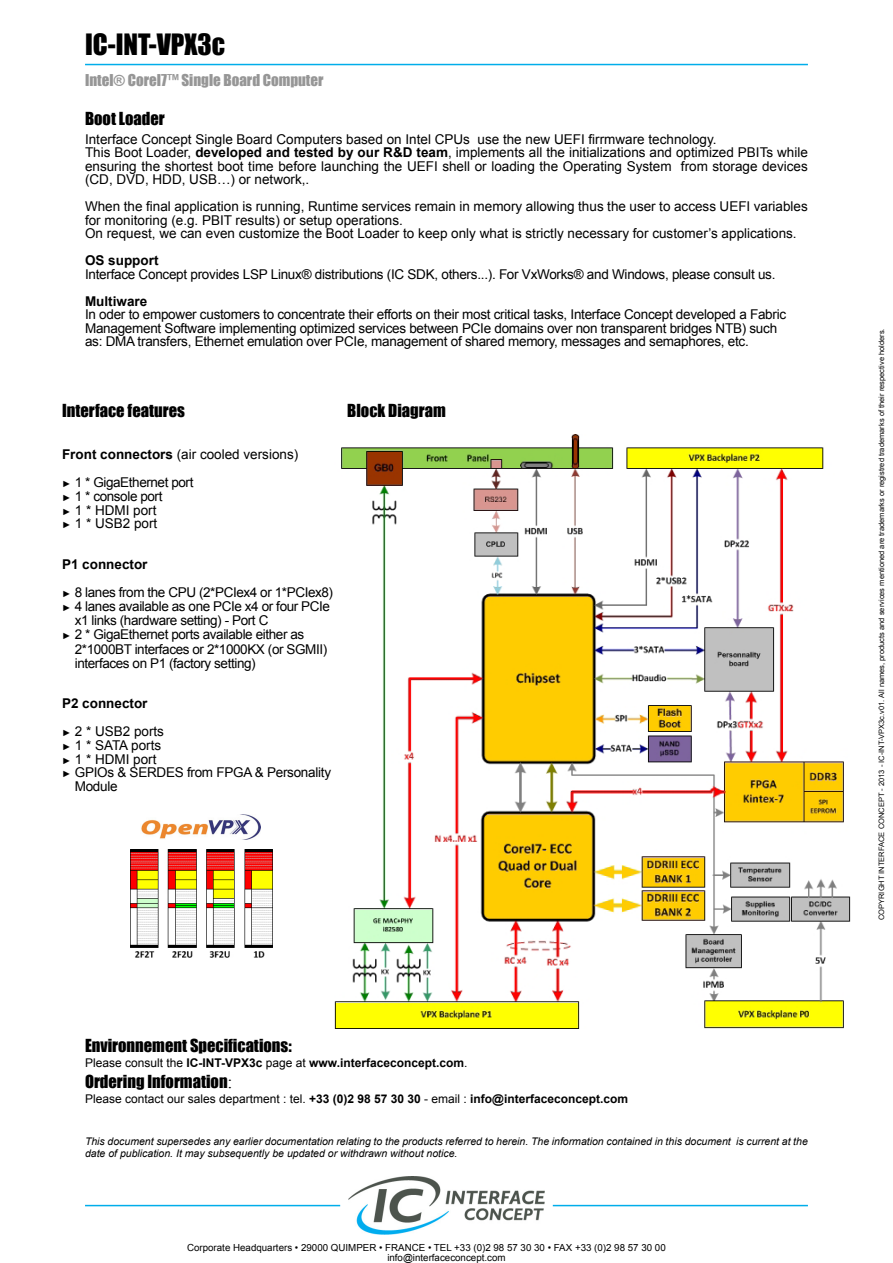
<style>
.page{position:relative;width:893px;height:1263px;background:#fff}
.page>*{position:absolute;margin:0;border:0;box-sizing:border-box;transform-origin:0 0}
.t1{font:27px "Impact";color:#000}
.t2{font:16.5px "Impact";color:#000}
.t3{font:15px "Impact";color:#969696}
.t4{font:13.5px/14.2px "Arial";letter-spacing:-.02em;color:#000}
.t5{font:13.5px/13.5px "Arial";color:#000}
.t6{font:700 13.5px "Arial";color:#000}
.t7{font:12px "Arial";color:#000}
.t8{font:700 12px "Arial";color:#000}
.t9{font:italic 10.5px/12px "Arial";color:#000}
.t10{font:9.75px/10.5px "Arial";color:#000}
.t11{font:9px/13.8px "Arial";color:#000;text-align:justify}
.t12{font:7.5px "Arial";color:#000}
.s1{font-weight:700}
.s2{font-weight:400}
.s3{font-family:"Times New Roman";font-size:18px}
</style>
<div class="page">
<hr style="left:85px;top:64px;width:723px;height:1px;background:#00adea">
<img style="left:349px;top:1176px;width:195px;height:58px">
<hr style="left:553px;top:1205px;width:255px;height:1px;background:#00adea">
<hr style="left:85px;top:1205px;width:255px;height:1px;background:#00adea">
<img style="left:334px;top:435px;width:516px;height:593px">
<img style="left:131px;top:849px;width:142px;height:109px">
<img style="left:141px;top:814px;width:119px;height:25px">
<h1 class="t1" style="left:85px;top:24px;width:142px">IC-INT-VPX3c</h1>
<p class="t3" style="left:85px;top:69px;width:240px">Intel® CoreI7™ Single Board Computer</p>
<p class="t2" style="left:85px;top:105px;width:81px">Boot Loader</p>
<p class="t5" style="left:85px;top:132px;width:724px">Interface Concept Single Board Computers based on Intel CPUs use the new UEFI firrmware technology.<br>This Boot Loader, <span class="s1">developed and tested by our R&amp;D team</span>, implements all the initializations and optimized PBITs while ensuring the shortest boot time before launching the UEFI shell or loading the Operating System from storage devices (CD, DVD, HDD, USB…) or network,.</p>
<p class="t5" style="left:85px;top:200px;width:724px">When the final application is running, Runtime services remain in memory allowing thus the user to access UEFI variables for monitoring (e.g. PBIT results) or setup operations.<br>On request, we can even customize the Boot Loader to keep only what is strictly necessary for customer’s applications.</p>
<p class="t6" style="left:85px;top:252px;width:75px">OS support</p>
<p class="t4" style="left:85px;top:267px;width:692px">Interface Concept provides LSP Linux® distributions (IC SDK, others...). For VxWorks® and Windows, please consult us.</p>
<p class="t6" style="left:85px;top:292px;width:64px">Multiware</p>
<p class="t4" style="left:85px;top:308px;width:703px;line-height:13.5px">In oder to empower customers to concentrate their efforts on their most critical tasks, Interface Concept developed a Fabric<br>Management Software implementing optimized services between PCIe domains over non transparent bridges NTB) such as: DMA transfers, Ethernet emulation over PCIe, management of shared memory, messages and semaphores, etc.</p>
<p class="t2" style="left:62px;top:398px;width:124px">Interface features</p>
<p class="t2" style="left:347px;top:398px;width:100px">Block Diagram</p>
<p class="t4" style="left:75px;top:441px;width:225px;line-height:27.8px;text-indent:-13px"><span class="s1">Front connectors</span> (air cooled versions)<br>1 * GigaEthernet port</p>
<p class="t5" style="left:75px;top:490px;width:89px">1 * console port<br>1 * HDMI port<br>1 * USB2 port</p>
<p class="t6" style="left:62px;top:555px;width:87px">P1 connector</p>
<p class="t4" style="left:75px;top:585px;width:260px">8 lanes from the CPU (2*PCIex4 or 1*PCIex8)<br>4 lanes available as one PCIe x4 or four PCIe x1 links (hardware setting) - Port C<br>2 * GigaEthernet ports available either as 2*1000BT interfaces or 2*1000KX (or SGMII) interfaces on P1 (factory setting)</p>
<p class="t6" style="left:62px;top:695px;width:87px">P2 connector</p>
<p class="t4" style="left:75px;top:725px;width:258px;line-height:13.6px">2 * USB2 ports<br>1 * SATA ports<br>1 * HDMI port<br>GPIOs &amp; SERDES from FPGA &amp; Personality<br>Module</p>
<p class="t11" style="left:62px;top:477px;width:10px">► ► ► ►</p>
<p class="t11" style="left:62px;top:586px;width:10px;line-height:14.2px">► ►</p>
<p class="t11" style="left:62px;top:629px;width:10px">►</p>
<p class="t11" style="left:62px;top:726px;width:10px">► ► ► ►</p>
<p class="t2" style="left:85px;top:1033px;width:208px">Environnement Specifications:</p>
<p class="t8" style="left:85px;top:1054px;width:384px"><span class="s2">Please consult the</span> IC-INT-VPX3c <span class="s2">page at</span> www.interfaceconcept.com<span class="s2">.</span></p>
<p class="t2" style="left:85px;top:1069px;width:149px">Ordering Information<span class="s3">:</span></p>
<p class="t7" style="left:85px;top:1091px;width:544px">Please contact our sales department : tel. <span class="s1">+33 (0)2 98 57 30 30</span> - email : <span class="s1">info@interfaceconcept.com</span></p>
<p class="t9" style="left:85px;top:1135px;width:724px">This document supersedes any earlier documentation relating to the products referred to herein. The information contained in this document is current at the date of publication. It may subsequently be updated or withdrawn without notice.</p>
<p class="t10" style="left:387px;top:1242px;width:280px;text-indent:-200px">Corporate Headquarters • 29000 QUIMPER • FRANCE • TEL +33 (0)2 98 57 30 30 • FAX +33 (0)2 98 57 30 00 info@interfaceconcept.com</p>
<p class="t12" style="left:876px;top:920px;width:593px;rotate:-90deg">COPYRIGHT INTERFACE CONCEPT - 2013 - IC-INT-VPX3c.v01. All names, products and services mentioned are trademarks or registred trademarks of their respective holders.</p>
</div>
